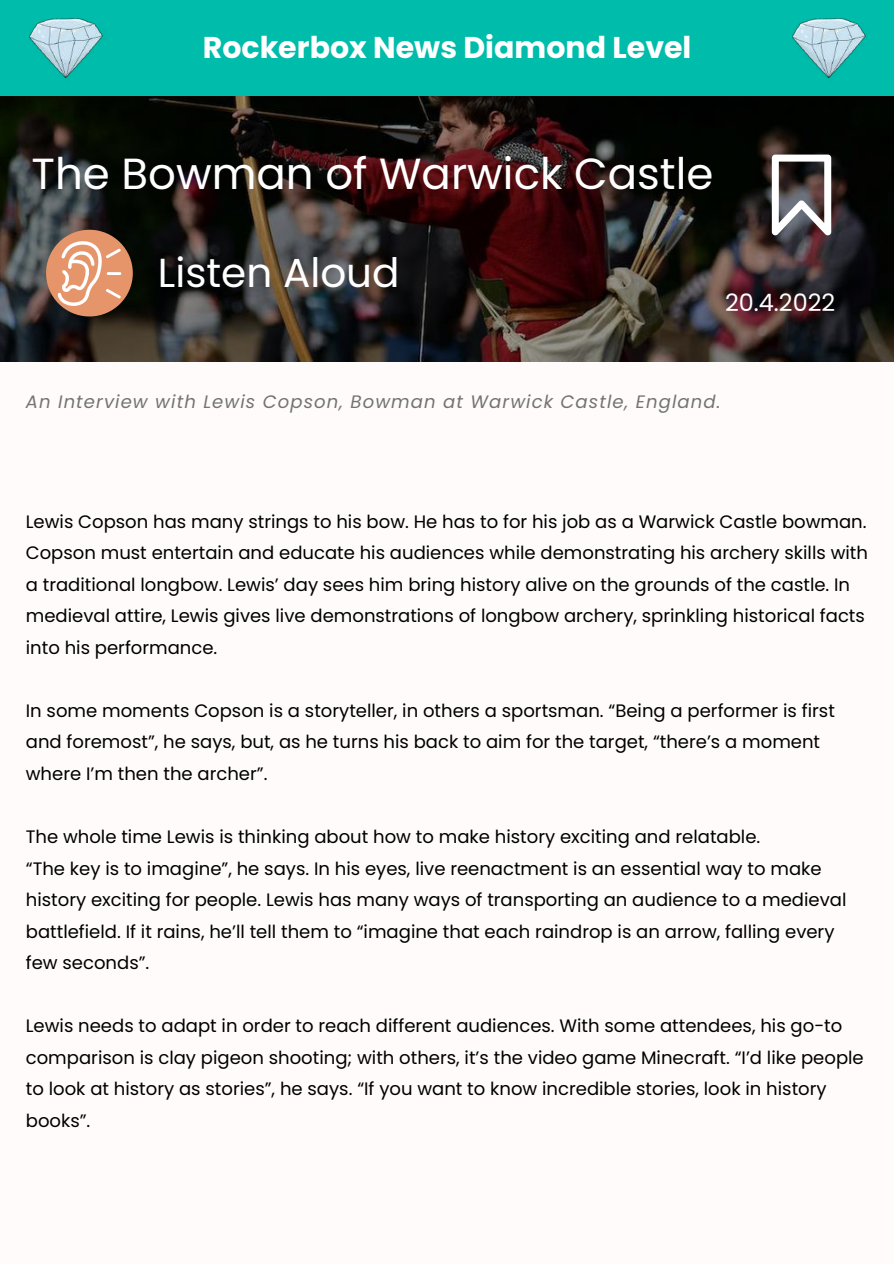
<style>
.page{position:relative;width:894px;height:1264px;background:#fff}
.page>*{position:absolute;margin:0;border:0;box-sizing:border-box;transform-origin:0 0}
.t1{font:43.5px "Poppins";color:#fff}
.t2{font:40.5px "Poppins";color:#fff}
.t3{font:700 30px "Poppins";color:#fff}
.t4{font:24px "Poppins";color:#fff}
.t5{font:18px/31.5px "Poppins";color:#000}
.t6{font:italic 18px "Poppins";letter-spacing:.06em;color:#737373}
</style>
<div class="page">
<div style="left:0;top:0;width:893px;height:1263px;background:#fffbfb"></div>
<img style="left:0;top:96px;width:893px;height:265px">
<div style="left:0;top:0;width:893px;height:96px;background:#00bdab"></div>
<div style="left:46px;top:230px;width:87px;height:86px;background:#e6956b;border-radius:50%"></div>
<svg style="left:57px;top:240px;width:65px;height:66px"></svg>
<hr style="left:106px;top:272px;width:16px;height:3px;background:#fff;border-radius:2px">
<svg style="left:771px;top:155px;width:60px;height:80px"></svg>
<img style="left:0;top:18px;width:144px;height:108px">
<img style="left:749px;top:18px;width:144px;height:108px">
<h3 class="t3" style="left:203px;top:27px;width:490px">Rockerbox News Diamond Level</h3>
<h1 class="t1" style="left:32px;top:143px;width:683px">The Bowman of Warwick Castle</h1>
<h2 class="t2" style="left:158px;top:244px;width:243px">Listen Aloud</h2>
<h3 class="t4" style="left:724px;top:286px;width:112px">20.4.2022</h3>
<p class="t6" style="left:26px;top:389px;width:696px">An Interview with Lewis Copson, Bowman at Warwick Castle, England.</p>
<p class="t5" style="left:26px;top:505px;width:843px">Lewis Copson has many strings to his bow. He has to for his job as a Warwick Castle bowman.<br>Copson must entertain and educate his audiences while demonstrating his archery skills with a traditional longbow. Lewis’ day sees him bring history alive on the grounds of the castle. In medieval attire, Lewis gives live demonstrations of longbow archery, sprinkling historical facts into his performance.</p>
<p class="t5" style="left:26px;top:695px;width:810px">In some moments Copson is a storyteller, in others a sportsman. “Being a performer is first and foremost”, he says, but, as he turns his back to aim for the target, “there’s a moment where I’m then the archer”.</p>
<p class="t5" style="left:26px;top:821px;width:821px">The whole time Lewis is thinking about how to make history exciting and relatable.<br>“The key is to imagine”, he says. In his eyes, live reenactment is an essential way to make history exciting for people. Lewis has many ways of transporting an audience to a medieval battlefield. If it rains, he’ll tell them to “imagine that each raindrop is an arrow, falling every few seconds”.</p>
<p class="t5" style="left:26px;top:1010px;width:839px">Lewis needs to adapt in order to reach different audiences. With some attendees, his go-to comparison is clay pigeon shooting; with others, it’s the video game Minecraft. “I’d like people to look at history as stories”, he says. “If you want to know incredible stories, look in history books”.</p>
</div>
